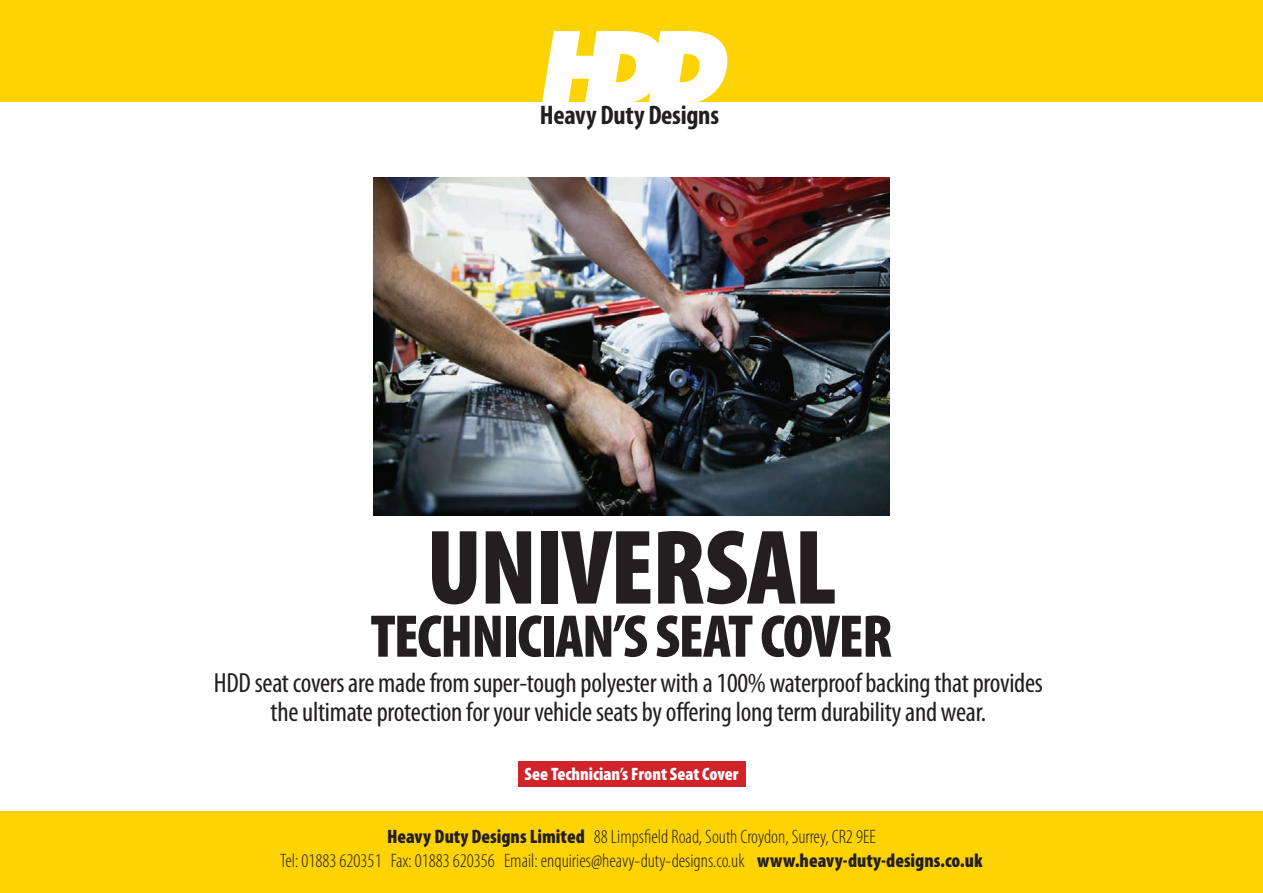
<style>
.page{position:relative;width:1263px;height:893px;background:#fff}
.page>*{position:absolute;margin:0;border:0;box-sizing:border-box;transform-origin:0 0}
.t1{font:900 condensed 107.1px "Myriad Pro";letter-spacing:-.02em;color:#231f20}
.t2{font:900 condensed 60.75px "Myriad Pro";letter-spacing:-.025em;color:#231f20}
.t3{font:condensed 27.75px/29.2px "Myriad Pro";letter-spacing:-.01em;color:#231f20;text-align:center}
.t4{font:700 condensed 27px "Myriad Pro";letter-spacing:-.01em;color:#231f20}
.t5{font:300 condensed 19.5px "Myriad Pro";color:#231f20}
.t6{font:900 condensed 18px "Myriad Pro";color:#fff}
.s1{font-weight:900}
</style>
<div class="page">
<div style="left:0;top:0;width:1263px;height:102px;background:#fed304"></div>
<svg style="left:542px;top:31px;width:186px;height:71px"></svg>
<img style="left:373px;top:177px;width:516px;height:339px">
<div style="left:518px;top:762px;width:227px;height:25px;background:#d1232a"></div>
<div style="left:0;top:811px;width:1263px;height:82px;background:#fed304"></div>
<p class="t4" style="left:540px;top:100px;width:181px">Heavy Duty Designs</p>
<p class="t1" style="left:426px;top:508px;width:412px">UNIVERSAL</p>
<p class="t2" style="left:371px;top:603px;width:523px">TECHNICIAN’S SEAT COVER</p>
<p class="t3" style="left:214px;top:669px;width:830px">HDD seat covers are made from super-tough polyester with a 100% waterproof backing that provides the ultimate protection for your vehicle seats by offering long term durability and wear.</p>
<p class="t6" style="left:525px;top:764px;width:215px">See Technician’s Front Seat Cover</p>
<p class="t5" style="left:387px;top:826px;width:490px"><span class="s1">Heavy Duty Designs Limited</span> 88 Limpsfield Road, South Croydon, Surrey, CR2 9EE</p>
<p class="t5" style="left:280px;top:850px;width:704px">Tel: 01883 620351 Fax: 01883 620356 Email: enquiries@heavy-duty-designs.co.uk <span class="s1">www.heavy-duty-designs.co.uk</span></p>
</div>
